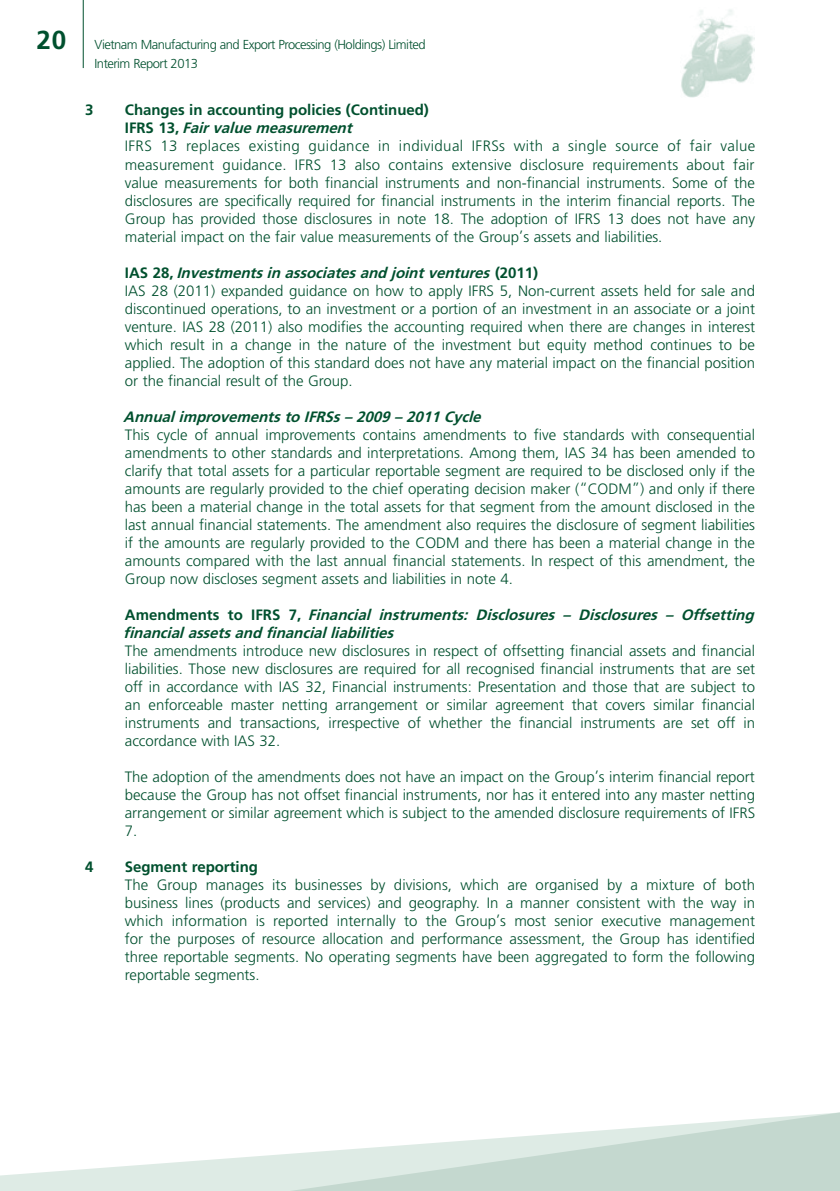
<style>
.page{position:relative;width:840px;height:1191px;background:#fff}
.page>*{position:absolute;margin:0;border:0;box-sizing:border-box;transform-origin:0 0}
.t1{font:700 26px "Frutiger LT Std";color:#00502e}
.Notes{font:300 15px/18px "Frutiger LT Std";color:#00502e;text-align:justify}
.Notes_HD2{font:italic 700 15px/18px "Frutiger LT Std";color:#00502e}
.Notes_HD1{font:700 15px "Frutiger LT Std";color:#00502e}
.t2{font:300 13px/19px "Frutiger LT Std";letter-spacing:-.04em;color:#00502e}
.s1{font-style:normal}
</style>
<div class="page">
<svg style="left:0;top:1154px;width:290px;height:37px;fill:#deebe5"></svg>
<svg style="left:290px;top:1112px;width:549px;height:79px"></svg>
<hr style="left:83px;top:0;width:1px;height:68px;background:#00502e">
<img style="left:681px;top:9px;width:73px;height:89px">
<svg style="left:839px;top:1112px;width:1px;height:79px"></svg>
<h1 class="t1" style="left:37px;top:25px;width:31px">20</h1>
<p class="t2" style="left:94px;top:35px;width:332px">Vietnam Manufacturing and Export Processing (Holdings) Limited<br>Interim Report 2013</p>
<p class="Notes_HD1" style="left:85px;top:101px;width:10px">3</p>
<p class="Notes_HD1" style="left:125px;top:101px;width:305px">Changes in accounting policies (Continued)</p>
<p class="Notes_HD2" style="left:125px;top:119px;width:233px"><span class="s1">I F R S 1 3 ,</span> Fair value measurement</p>
<p class="Notes" style="left:125px;top:137px;width:631px">IFRS 13 replaces existing guidance in individual IFRSs with a single source of fair value measurement guidance. IFRS 13 also contains extensive disclosure requirements about fair value measurements for both financial instruments and non-financial instruments. Some of the disclosures are specifically required for financial instruments in the interim financial reports. The Group has provided those disclosures in note 18. The adoption of IFRS 13 does not have any material impact on the fair value measurements of the Group’s assets and liabilities.</p>
<p class="Notes_HD2" style="left:125px;top:263px;width:414px"><span class="s1">I A S 2 8 ,</span> Investments in associates and joint ventures <span class="s1">( 2 0 1 1 )</span></p>
<p class="Notes" style="left:125px;top:281px;width:631px">IAS 28 (2011) expanded guidance on how to apply IFRS 5, Non-current assets held for sale and discontinued operations, to an investment or a portion of an investment in an associate or a joint venture. IAS 28 (2011) also modifies the accounting required when there are changes in interest which result in a change in the nature of the investment but equity method continues to be applied. The adoption of this standard does not have any material impact on the financial position or the financial result of the Group.</p>
<p class="Notes_HD2" style="left:123px;top:407px;width:363px">Annual improvements to IFRSs – 2009 – 2011 Cycle</p>
<p class="Notes" style="left:125px;top:425px;width:631px">This cycle of annual improvements contains amendments to five standards with consequential amendments to other standards and interpretations. Among them, IAS 34 has been amended to clarify that total assets for a particular reportable segment are required to be disclosed only if the amounts are regularly provided to the chief operating decision maker (“CODM”) and only if there has been a material change in the total assets for that segment from the amount disclosed in the last annual financial statements. The amendment also requires the disclosure of segment liabilities if the amounts are regularly provided to the CODM and there has been a material change in the amounts compared with the last annual financial statements. In respect of this amendment, the Group now discloses segment assets and liabilities in note 4.</p>
<p class="Notes_HD2" style="left:123px;top:605px;width:636px"><span class="s1">A m e n d m e n t s t o I F R S 7 ,</span> Financial instruments: Disclosures – Disclosures – Offsetting financial assets and financial liabilities</p>
<p class="Notes" style="left:125px;top:641px;width:631px">The amendments introduce new disclosures in respect of offsetting financial assets and financial liabilities. Those new disclosures are required for all recognised financial instruments that are set off in accordance with IAS 32, Financial instruments: Presentation and those that are subject to an enforceable master netting arrangement or similar agreement that covers similar financial instruments and transactions, irrespective of whether the financial instruments are set off in accordance with IAS 32.</p>
<p class="Notes" style="left:125px;top:767px;width:631px">The adoption of the amendments does not have an impact on the Group’s interim financial report because the Group has not offset financial instruments, nor has it entered into any master netting arrangement or similar agreement which is subject to the amended disclosure requirements of IFRS 7.</p>
<p class="Notes_HD1" style="left:85px;top:857px;width:10px">4</p>
<p class="Notes_HD1" style="left:125px;top:857px;width:135px">Segment reporting</p>
<p class="Notes" style="left:125px;top:875px;width:631px">The Group manages its businesses by divisions, which are organised by a mixture of both business lines (products and services) and geography. In a manner consistent with the way in which information is reported internally to the Group’s most senior executive management for the purposes of resource allocation and performance assessment, the Group has identified three reportable segments. No operating segments have been aggregated to form the following reportable segments.</p>
</div>
